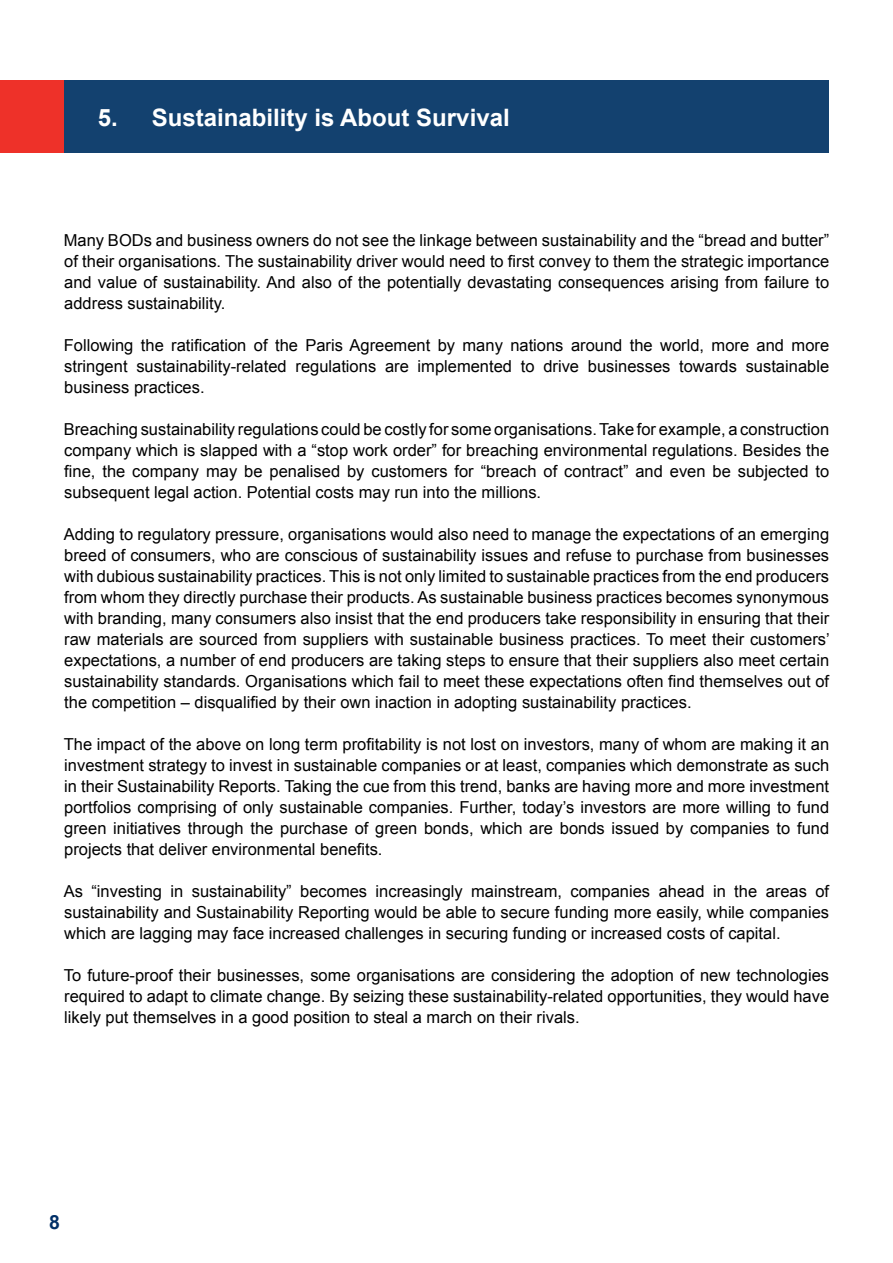
<style>
.page{position:relative;width:893px;height:1263px;background:#fff}
.page>*{position:absolute;margin:0;border:0;box-sizing:border-box;transform-origin:0 0}
.t1{font:700 24px "Arial";color:#fff}
.t2{font:700 19.5px "Arial";color:#002f67}
.t3{font:16.5px/21px "Arial";color:#000;text-align:justify}
</style>
<div class="page">
<div style="left:64px;top:81px;width:765px;height:72px;background:#13416f"></div>
<div style="left:0;top:81px;width:64px;height:72px;background:#ee3129"></div>
<h1 class="t1" style="left:98px;top:101px;width:413px">5. Sustainability is About Survival</h1>
<p class="t3" style="left:64px;top:230px;width:767px">Many BODs and business owners do not see the linkage between sustainability and the “bread and butter” of their organisations. The sustainability driver would need to first convey to them the strategic importance and value of sustainability. And also of the potentially devastating consequences arising from failure to address sustainability.</p>
<p class="t3" style="left:64px;top:335px;width:767px">Following the ratification of the Paris Agreement by many nations around the world, more and more stringent sustainability-related regulations are implemented to drive businesses towards sustainable business practices.</p>
<p class="t3" style="left:64px;top:419px;width:767px">Breaching sustainability regulations could be costly for some organisations. Take for example, a construction company which is slapped with a “stop work order” for breaching environmental regulations. Besides the fine, the company may be penalised by customers for “breach of contract” and even be subjected to subsequent legal action. Potential costs may run into the millions.</p>
<p class="t3" style="left:64px;top:524px;width:767px">Adding to regulatory pressure, organisations would also need to manage the expectations of an emerging breed of consumers, who are conscious of sustainability issues and refuse to purchase from businesses with dubious sustainability practices. This is not only limited to sustainable practices from the end producers from whom they directly purchase their products. As sustainable business practices becomes synonymous with branding, many consumers also insist that the end producers take responsibility in ensuring that their raw materials are sourced from suppliers with sustainable business practices. To meet their customers’ expectations, a number of end producers are taking steps to ensure that their suppliers also meet certain sustainability standards. Organisations which fail to meet these expectations often find themselves out of the competition – disqualified by their own inaction in adopting sustainability practices.</p>
<p class="t3" style="left:64px;top:734px;width:767px">The impact of the above on long term profitability is not lost on investors, many of whom are making it an investment strategy to invest in sustainable companies or at least, companies which demonstrate as such in their Sustainability Reports. Taking the cue from this trend, banks are having more and more investment portfolios comprising of only sustainable companies. Further, today’s investors are more willing to fund green initiatives through the purchase of green bonds, which are bonds issued by companies to fund projects that deliver environmental benefits.</p>
<p class="t3" style="left:64px;top:881px;width:767px">As “investing in sustainability” becomes increasingly mainstream, companies ahead in the areas of sustainability and Sustainability Reporting would be able to secure funding more easily, while companies which are lagging may face increased challenges in securing funding or increased costs of capital.</p>
<p class="t3" style="left:64px;top:965px;width:767px">To future-proof their businesses, some organisations are considering the adoption of new technologies required to adapt to climate change. By seizing these sustainability-related opportunities, they would have likely put themselves in a good position to steal a march on their rivals.</p>
<p class="t2" style="left:49px;top:1208px;width:12px">8</p>
</div>
